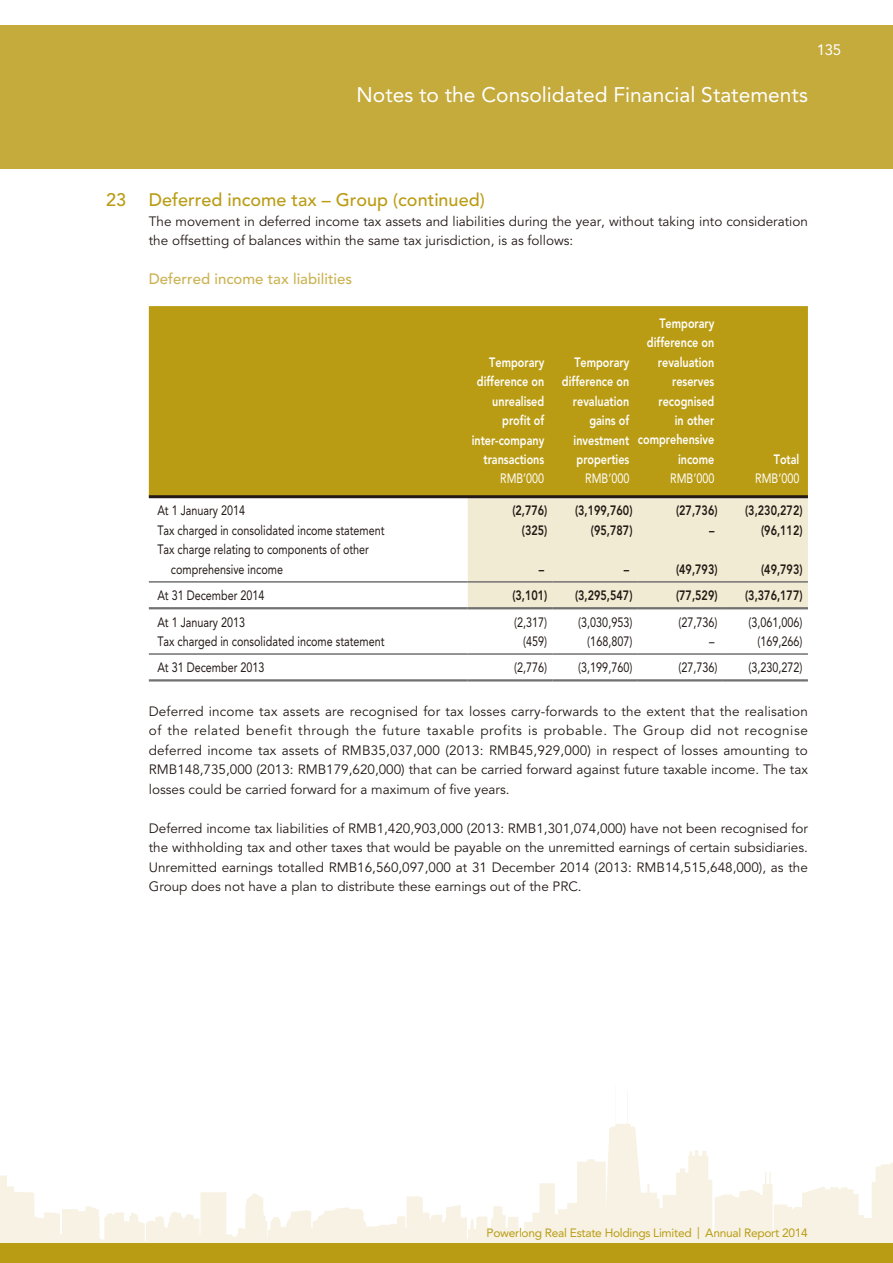
<style>
.page{position:relative;width:893px;height:1263px;background:#fff}
.page>*{position:absolute;margin:0;border:0;box-sizing:border-box;transform-origin:0 0}
.t1{font:21px "Avenir LT Std";color:#fff}
.t2{font:500 18px "Avenir LT Std";color:#ba9c14}
.t3{font:500 15px "Avenir LT Std";color:#cbb353}
.t4{font:15px "Avenir LT Std";color:#fff}
.t5{font:13.5px/19.5px "Avenir LT Std";color:#231916;text-align:justify}
.t6{font:13.5px/19.5px "Avenir LT Std";color:#231916;scale:.8 1}
.t7{font:800 13.5px/19.5px "Avenir LT Std";color:#fff;text-align:right;scale:.8 1}
.t8{font:800 13.5px "Avenir LT Std";color:#231916;scale:.8 1}
.t9{font:13.5px "Avenir LT Std";color:#fff;scale:.8 1}
.t10{font:12px "Avenir LT Std";letter-spacing:-.025em;color:#ba9c14}
</style>
<div class="page">
<svg style="left:527px;top:1090px;width:366px;height:153px"></svg>
<svg style="left:0;top:1175px;width:527px;height:68px"></svg>
<div style="left:0;top:1243px;width:893px;height:20px;background:#ba9c14"></div>
<div style="left:0;top:26px;width:893px;height:143px;background:#c5aa3c"></div>
<div style="left:149px;top:306px;width:659px;height:189px;background:#ba9c14"></div>
<svg style="left:149px;top:498px;width:319px;height:112px"></svg>
<div style="left:468px;top:498px;width:340px;height:109px;background:#f2ebd3"></div>
<hr style="left:149px;top:495px;width:659px;height:3px;background:#231916">
<hr style="left:149px;top:581px;width:319px;height:2px;background:#717171">
<hr style="left:468px;top:581px;width:85px;height:2px;background:#717171">
<hr style="left:553px;top:581px;width:85px;height:2px;background:#717171">
<hr style="left:638px;top:581px;width:85px;height:2px;background:#717171">
<hr style="left:723px;top:581px;width:85px;height:2px;background:#717171">
<hr style="left:149px;top:607px;width:319px;height:2px;background:#717171">
<hr style="left:468px;top:607px;width:85px;height:2px;background:#717171">
<hr style="left:553px;top:607px;width:85px;height:2px;background:#717171">
<hr style="left:638px;top:607px;width:85px;height:2px;background:#717171">
<hr style="left:723px;top:607px;width:85px;height:2px;background:#717171">
<hr style="left:149px;top:653px;width:319px;height:2px;background:#717171">
<hr style="left:468px;top:653px;width:85px;height:2px;background:#717171">
<hr style="left:553px;top:653px;width:85px;height:2px;background:#717171">
<hr style="left:638px;top:653px;width:85px;height:2px;background:#717171">
<hr style="left:723px;top:653px;width:85px;height:2px;background:#717171">
<hr style="left:149px;top:679px;width:319px;height:2px;background:#717171">
<hr style="left:468px;top:679px;width:85px;height:2px;background:#717171">
<hr style="left:553px;top:679px;width:85px;height:2px;background:#717171">
<hr style="left:638px;top:679px;width:85px;height:2px;background:#717171">
<hr style="left:723px;top:679px;width:85px;height:2px;background:#717171">
<p class="t4" style="left:817px;top:42px;width:26px">135</p>
<h1 class="t1" style="left:357px;top:85px;width:453px">Notes to the Consolidated Financial Statements</h1>
<h2 class="t2" style="left:106px;top:191px;width:22px">23</h2>
<h2 class="t2" style="left:149px;top:191px;width:337px">Deferred income tax – Group (continued)</h2>
<p class="t5" style="left:149px;top:212px;width:661px">The movement in deferred income tax assets and liabilities during the year, without taking into consideration the offsetting of balances within the same tax jurisdiction, is as follows:</p>
<p class="t3" style="left:149px;top:272px;width:205px">Deferred income tax liabilities</p>
<p class="t7" style="left:472px;top:353px;width:92px">Temporary difference on unrealised profit of inter-company transactions</p>
<p class="t7" style="left:562px;top:353px;width:86px">Temporary difference on revaluation gains of investment properties</p>
<p class="t7" style="left:638px;top:314px;width:97px">Temporary difference on revaluation reserves recognised<br>in other comprehensive income</p>
<p class="t7" style="left:774px;top:450px;width:33px">Total</p>
<p class="t9" style="left:500px;top:472px;width:57px">RMB’000</p>
<p class="t9" style="left:585px;top:472px;width:57px">RMB’000</p>
<p class="t9" style="left:670px;top:472px;width:57px">RMB’000</p>
<p class="t9" style="left:755px;top:472px;width:57px">RMB’000</p>
<p class="t6" style="left:157px;top:502px;width:111px">At 1 January 2014</p>
<p class="t8" style="left:512px;top:504px;width:45px">(2,776)</p>
<p class="t8" style="left:575px;top:504px;width:73px">(3,199,760)</p>
<p class="t8" style="left:676px;top:504px;width:53px">(27,736)</p>
<p class="t8" style="left:745px;top:504px;width:73px">(3,230,272)</p>
<p class="t6" style="left:157px;top:521px;width:286px">Tax charged in consolidated income statement</p>
<p class="t8" style="left:522px;top:524px;width:33px">(325)</p>
<p class="t8" style="left:591px;top:524px;width:53px">(95,787)</p>
<p class="t8" style="left:709px;top:524px;width:8px">–</p>
<p class="t8" style="left:761px;top:524px;width:53px">(96,112)</p>
<p class="t6" style="left:171px;top:541px;width:249px;text-indent:-14px">Tax charge relating to components of other comprehensive income</p>
<p class="t8" style="left:539px;top:563px;width:8px">–</p>
<p class="t8" style="left:624px;top:563px;width:8px">–</p>
<p class="t8" style="left:676px;top:563px;width:53px">(49,793)</p>
<p class="t8" style="left:761px;top:563px;width:53px">(49,793)</p>
<p class="t6" style="left:157px;top:586px;width:136px">At 31 December 2014</p>
<p class="t8" style="left:512px;top:589px;width:45px">(3,101)</p>
<p class="t8" style="left:575px;top:589px;width:73px">(3,295,547)</p>
<p class="t8" style="left:676px;top:589px;width:53px">(77,529)</p>
<p class="t8" style="left:745px;top:589px;width:73px">(3,376,177)</p>
<p class="t6" style="left:157px;top:613px;width:111px">At 1 January 2013</p>
<p class="t6" style="left:514px;top:613px;width:43px">(2,317)</p>
<p class="t6" style="left:578px;top:613px;width:69px">(3,030,953)</p>
<p class="t6" style="left:678px;top:613px;width:50px">(27,736)</p>
<p class="t6" style="left:748px;top:613px;width:69px">(3,061,006)</p>
<p class="t6" style="left:157px;top:632px;width:286px">Tax charged in consolidated income statement</p>
<p class="t6" style="left:523px;top:632px;width:32px">(459)</p>
<p class="t6" style="left:587px;top:632px;width:58px">(168,807)</p>
<p class="t6" style="left:709px;top:632px;width:8px">–</p>
<p class="t6" style="left:757px;top:632px;width:58px">(169,266)</p>
<p class="t6" style="left:157px;top:658px;width:136px">At 31 December 2013</p>
<p class="t6" style="left:514px;top:658px;width:43px">(2,776)</p>
<p class="t6" style="left:578px;top:658px;width:69px">(3,199,760)</p>
<p class="t6" style="left:678px;top:658px;width:50px">(27,736)</p>
<p class="t6" style="left:748px;top:658px;width:69px">(3,230,272)</p>
<p class="t5" style="left:149px;top:702px;width:661px">Deferred income tax assets are recognised for tax losses carry-forwards to the extent that the realisation of the related benefit through the future taxable profits is probable. The Group did not recognise deferred income tax assets of RMB35,037,000 (2013: RMB45,929,000) in respect of losses amounting to RMB148,735,000 (2013: RMB179,620,000) that can be carried forward against future taxable income. The tax losses could be carried forward for a maximum of five years.</p>
<p class="t5" style="left:149px;top:819px;width:661px">Deferred income tax liabilities of RMB1,420,903,000 (2013: RMB1,301,074,000) have not been recognised for the withholding tax and other taxes that would be payable on the unremitted earnings of certain subsidiaries.<br>Unremitted earnings totalled RMB16,560,097,000 at 31 December 2014 (2013: RMB14,515,648,000), as the Group does not have a plan to distribute these earnings out of the PRC.</p>
<p class="t10" style="left:486px;top:1227px;width:323px">Powerlong Real Estate Holdings Limited | Annual Report 2014</p>
</div>
